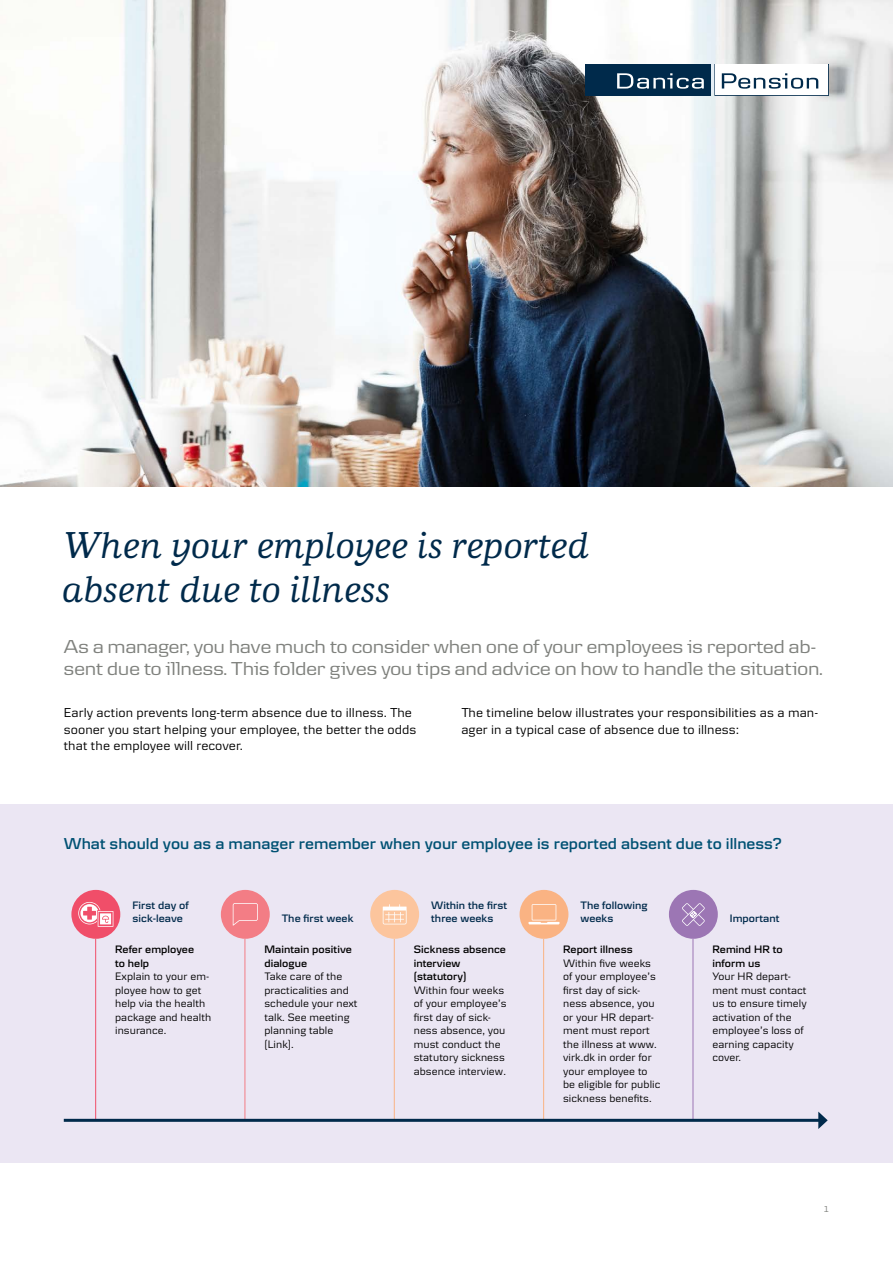
<style>
.page{position:relative;width:893px;height:1263px;background:#fff}
.page>*{position:absolute;margin:0;border:0;box-sizing:border-box;transform-origin:0 0}
.t1{font:italic 500 39px/43.5px "Danske Human";color:#002a4b}
.t2{font:19.5px/22.5px "Danske Headline";letter-spacing:.01em;color:#7f817d}
.t3{font:600 16.5px "Danske Textv 2";color:#005173}
.t4{font:13.5px/16.5px "Danske Textv 2";letter-spacing:.005em;color:#000}
.t5{font:11.25px/13.5px "Danske Textv 2";letter-spacing:.005em;color:#000}
.t6{font:600 11.25px/13.5px "Danske Textv 2";letter-spacing:.005em;color:#000}
.t7{font:600 11.25px/13.5px "Danske Textv 2";letter-spacing:.005em;color:#002a4b}
.t8{font:9px "Danske Textv 2";color:#7f817d}
</style>
<div class="page">
<div style="left:0;top:805px;width:893px;height:358px;background:#ebe6f3"></div>
<img style="left:0;top:0;width:893px;height:486px">
<div style="left:585px;top:64px;width:126px;height:32px;background:#002a4b"></div>
<svg style="left:617px;top:73px;width:87px;height:16px"></svg>
<svg style="left:714px;top:64px;width:115px;height:32px"></svg>
<hr style="left:95px;top:939px;width:1px;height:181px;background:#f04e69">
<div style="left:71px;top:890px;width:49px;height:49px;background:#f04e69;border-radius:50%"></div>
<svg style="left:78px;top:902px;width:35px;height:25px"></svg>
<hr style="left:245px;top:939px;width:1px;height:181px;background:#f37d85">
<div style="left:221px;top:890px;width:49px;height:49px;background:#f37d85;border-radius:50%"></div>
<svg style="left:233px;top:903px;width:25px;height:23px"></svg>
<hr style="left:394px;top:939px;width:1px;height:181px;background:#fab383">
<div style="left:370px;top:890px;width:49px;height:49px;background:#fcc59d;border-radius:50%"></div>
<svg style="left:383px;top:904px;width:24px;height:20px"></svg>
<hr style="left:543px;top:939px;width:1px;height:181px;background:#fab383">
<div style="left:520px;top:890px;width:48px;height:49px;background:#fab383;border-radius:50%"></div>
<svg style="left:529px;top:904px;width:30px;height:20px"></svg>
<hr style="left:693px;top:939px;width:1px;height:181px;background:#9c76b4">
<div style="left:669px;top:890px;width:49px;height:49px;background:#9c76b4;border-radius:50%"></div>
<svg style="left:682px;top:903px;width:23px;height:23px"></svg>
<hr style="left:64px;top:1119px;width:757px;height:3px;background:#002a4b">
<svg style="left:818px;top:1111px;width:10px;height:18px"></svg>
<h1 class="t1" style="left:62px;top:524px;width:529px">When your employee is reported absent due to illness</h1>
<h2 class="t2" style="left:64px;top:634px;width:760px">As a manager, you have much to consider when one of your employees is reported ab&shy;sent due to illness. This folder gives you tips and advice on how to handle the situation.</h2>
<p class="t4" style="left:64px;top:704px;width:354px">Early action prevents long-term absence due to illness. The sooner you start helping your employee, the better the odds that the employee will recover.</p>
<p class="t4" style="left:461px;top:704px;width:358px">The timeline below illustrates your responsibilities as a man&shy;ager in a typical case of absence due to illness:</p>
<h3 class="t3" style="left:64px;top:834px;width:720px">What should you as a manager remember when your employee is reported absent due to illness?</h3>
<p class="t7" style="left:133px;top:898px;width:58px">First day of sick-leave</p>
<p class="t6" style="left:115px;top:942px;width:80px">Refer employee to help</p>
<p class="t5" style="left:115px;top:969px;width:98px">Explain to your em&shy;ployee how to get help via the health package and health insurance.</p>
<p class="t7" style="left:282px;top:911px;width:73px">The first week</p>
<p class="t6" style="left:264px;top:942px;width:89px">Maintain positive dialogue</p>
<p class="t5" style="left:264px;top:969px;width:95px">Take care of the practicalities and schedule your next talk. See meeting planning table (Link).</p>
<p class="t7" style="left:431px;top:898px;width:78px">Within the first three weeks</p>
<p class="t7" style="left:580px;top:898px;width:69px">The following weeks</p>
<p class="t6" style="left:414px;top:942px;width:94px">Sickness absence interview (statutory)</p>
<p class="t5" style="left:414px;top:983px;width:94px">Within four weeks of your employee’s first day of sick&shy;ness absence, you must conduct the statutory sickness absence interview.</p>
<p class="t6" style="left:563px;top:942px;width:71px">Report illness</p>
<p class="t5" style="left:563px;top:956px;width:99px">Within five weeks of your employee’s first day of sick&shy;ness absence, you or your HR depart&shy;ment must report the illness at www. virk.dk in order for your employee to be eligible for public sickness benefits.</p>
<p class="t7" style="left:730px;top:911px;width:51px">Important</p>
<p class="t6" style="left:712px;top:942px;width:72px">Remind HR to inform us</p>
<p class="t5" style="left:712px;top:969px;width:96px">Your HR depart&shy;ment must contact us to ensure timely activation of the employee’s loss of earning capacity cover.</p>
<p class="t8" style="left:823px;top:1204px;width:7px">1</p>
</div>
